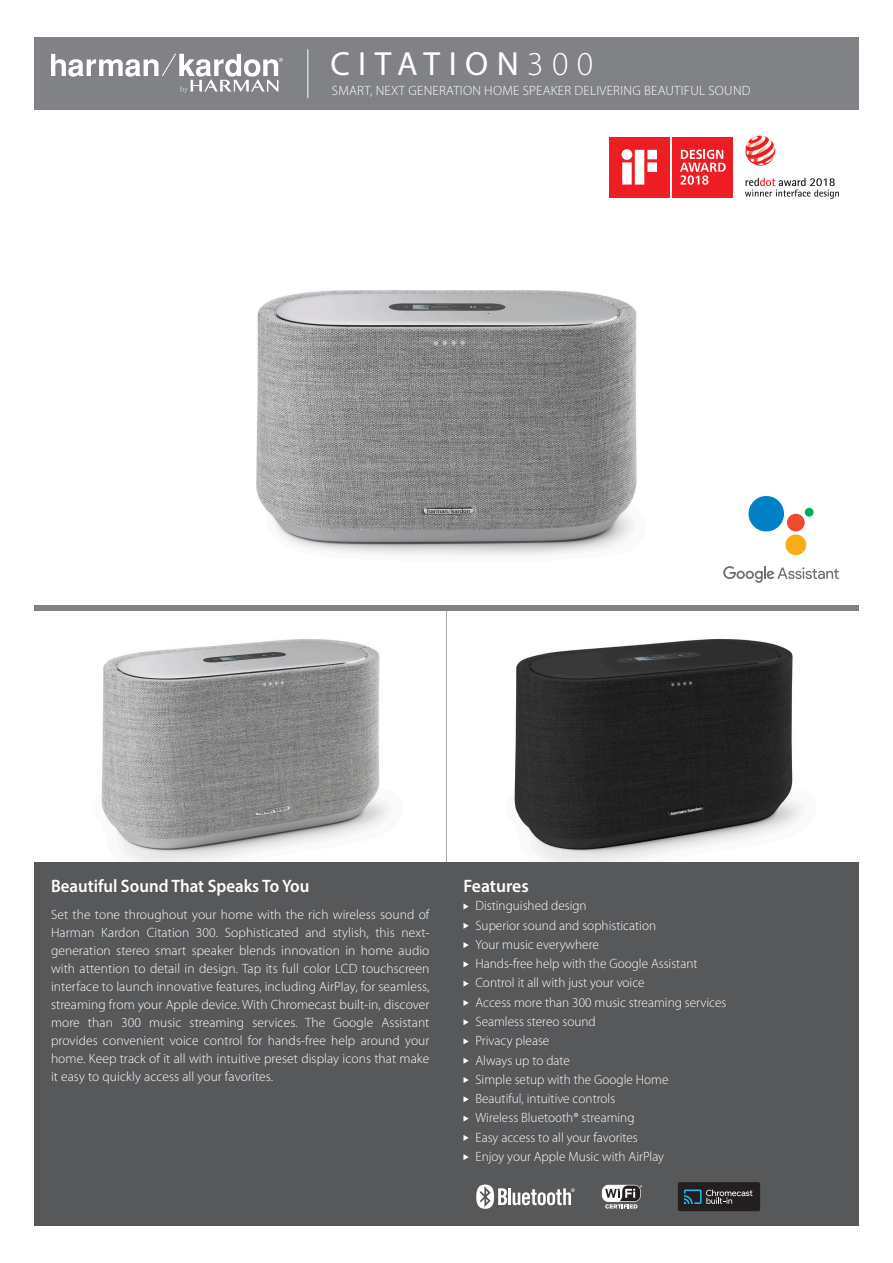
<style>
.page{position:relative;width:893px;height:1263px;background:#fff}
.page>*{position:absolute;margin:0;border:0;box-sizing:border-box;transform-origin:0 0}
.t1{font:33.6px "Myriad Pro";letter-spacing:.25em;color:#fff}
.t2{font:600 18px "Myriad Pro";color:#fff;scale:.94 1}
.t3{font:600 18px "Myriad Pro";color:#fff}
.t4{font:300 13.5px/18px "Myriad Pro";color:#fff;text-align:justify}
.t5{font:300 13.5px "Myriad Pro";letter-spacing:.02em;color:#fff}
.s1{font-weight:300}
</style>
<div class="page">
<img style="left:101px;top:639px;width:287px;height:223px">
<img style="left:514px;top:639px;width:287px;height:223px">
<hr style="left:446px;top:608px;width:1px;height:285px;background:#a8a9ad">
<img style="left:256px;top:290px;width:381px;height:265px">
<svg style="left:723px;top:566px;width:116px;height:17px"></svg>
<div style="left:805px;top:508px;width:9px;height:9px;background:#00ae57;border-radius:50%"></div>
<div style="left:787px;top:514px;width:18px;height:17px;background:#f04931;border-radius:50%"></div>
<div style="left:785px;top:534px;width:21px;height:21px;background:#fbab18;border-radius:50%"></div>
<div style="left:748px;top:496px;width:36px;height:35px;background:#0081c6;border-radius:50%"></div>
<div style="left:34px;top:37px;width:825px;height:72px;background:#808285"></div>
<hr style="left:307px;top:49px;width:1px;height:49px;background:#fff">
<svg style="left:51px;top:54px;width:232px;height:39px"></svg>
<div style="left:34px;top:862px;width:825px;height:364px;background:#57585a"></div>
<svg style="left:463px;top:903px;width:6px;height:6px"></svg>
<svg style="left:463px;top:923px;width:6px;height:6px"></svg>
<svg style="left:463px;top:942px;width:6px;height:6px"></svg>
<svg style="left:463px;top:961px;width:6px;height:6px"></svg>
<svg style="left:463px;top:980px;width:6px;height:7px"></svg>
<svg style="left:463px;top:1000px;width:6px;height:6px"></svg>
<svg style="left:463px;top:1019px;width:6px;height:6px"></svg>
<svg style="left:463px;top:1038px;width:6px;height:6px"></svg>
<svg style="left:463px;top:1058px;width:6px;height:6px"></svg>
<svg style="left:463px;top:1077px;width:6px;height:6px"></svg>
<svg style="left:463px;top:1096px;width:6px;height:6px"></svg>
<svg style="left:463px;top:1115px;width:6px;height:6px"></svg>
<svg style="left:463px;top:1135px;width:6px;height:6px"></svg>
<svg style="left:463px;top:1154px;width:6px;height:6px"></svg>
<svg style="left:476px;top:1184px;width:31px;height:25px"></svg>
<hr style="left:508px;top:1188px;width:3px;height:17px;background:#fff">
<svg style="left:513px;top:1188px;width:62px;height:17px"></svg>
<div style="left:602px;top:1185px;width:39px;height:17px;background:#fff;border-radius:7px"></div>
<svg style="left:605px;top:1185px;width:37px;height:23px"></svg>
<div style="left:678px;top:1182px;width:82px;height:29px;background:#231f20;border-radius:2px"></div>
<svg style="left:684px;top:1189px;width:69px;height:15px"></svg>
<svg style="left:606px;top:134px;width:130px;height:66px"></svg>
<div style="left:610px;top:137px;width:60px;height:60px;background:#ee1d23"></div>
<svg style="left:622px;top:149px;width:35px;height:36px"></svg>
<div style="left:673px;top:137px;width:60px;height:60px;background:#ee1d23"></div>
<svg style="left:680px;top:150px;width:46px;height:35px"></svg>
<svg style="left:745px;top:178px;width:94px;height:21px"></svg>
<svg style="left:745px;top:136px;width:30px;height:30px"></svg>
<div style="left:34px;top:605px;width:825px;height:6px;background:#808285"></div>
<p class="t1" style="left:330px;top:43px;width:264px">CITATION<span class="s1">300</span></p>
<p class="t5" style="left:332px;top:83px;width:420px">SMART, NEXT GENERATION HOME SPEAKER DELIVERING BEAUTIFUL SOUND</p>
<p class="t2" style="left:51px;top:875px;width:276px">Beautiful Sound That Speaks To You</p>
<p class="t4" style="left:51px;top:906px;width:380px">Set the tone throughout your home with the rich wireless sound of Harman Kardon Citation 300. Sophisticated and stylish, this next&shy;generation stereo smart speaker blends innovation in home audio with attention to detail in design. Tap its full color LCD touchscreen interface to launch innovative features, including AirPlay, for seamless, streaming from your Apple device. With Chromecast built-in, discover more than 300 music streaming services. The Google Assistant provides convenient voice control for hands-free help around your home. Keep track of it all with intuitive preset display icons that make it easy to quickly access all your favorites.</p>
<p class="t3" style="left:463px;top:875px;width:67px">Features</p>
<p class="t4" style="left:475px;top:897px;width:113px">Distinguished design</p>
<p class="t4" style="left:475px;top:916px;width:182px">Superior sound and sophistication</p>
<p class="t4" style="left:475px;top:935px;width:125px">Your music everywhere</p>
<p class="t4" style="left:475px;top:955px;width:224px">Hands-free help with the Google Assistant</p>
<p class="t4" style="left:475px;top:974px;width:171px">Control it all with just your voice</p>
<p class="t4" style="left:475px;top:993px;width:252px">Access more than 300 music streaming services</p>
<p class="t4" style="left:475px;top:1013px;width:122px">Seamless stereo sound</p>
<p class="t4" style="left:475px;top:1032px;width:75px">Privacy please</p>
<p class="t4" style="left:475px;top:1051px;width:96px">Always up to date</p>
<p class="t4" style="left:475px;top:1070px;width:195px">Simple setup with the Google Home</p>
<p class="t4" style="left:475px;top:1090px;width:141px">Beautiful, intuitive controls</p>
<p class="t4" style="left:475px;top:1109px;width:161px">Wireless Bluetooth® streaming</p>
<p class="t4" style="left:475px;top:1128px;width:164px">Easy access to all your favorites</p>
<p class="t4" style="left:475px;top:1147px;width:190px">Enjoy your Apple Music with AirPlay</p>
</div>
